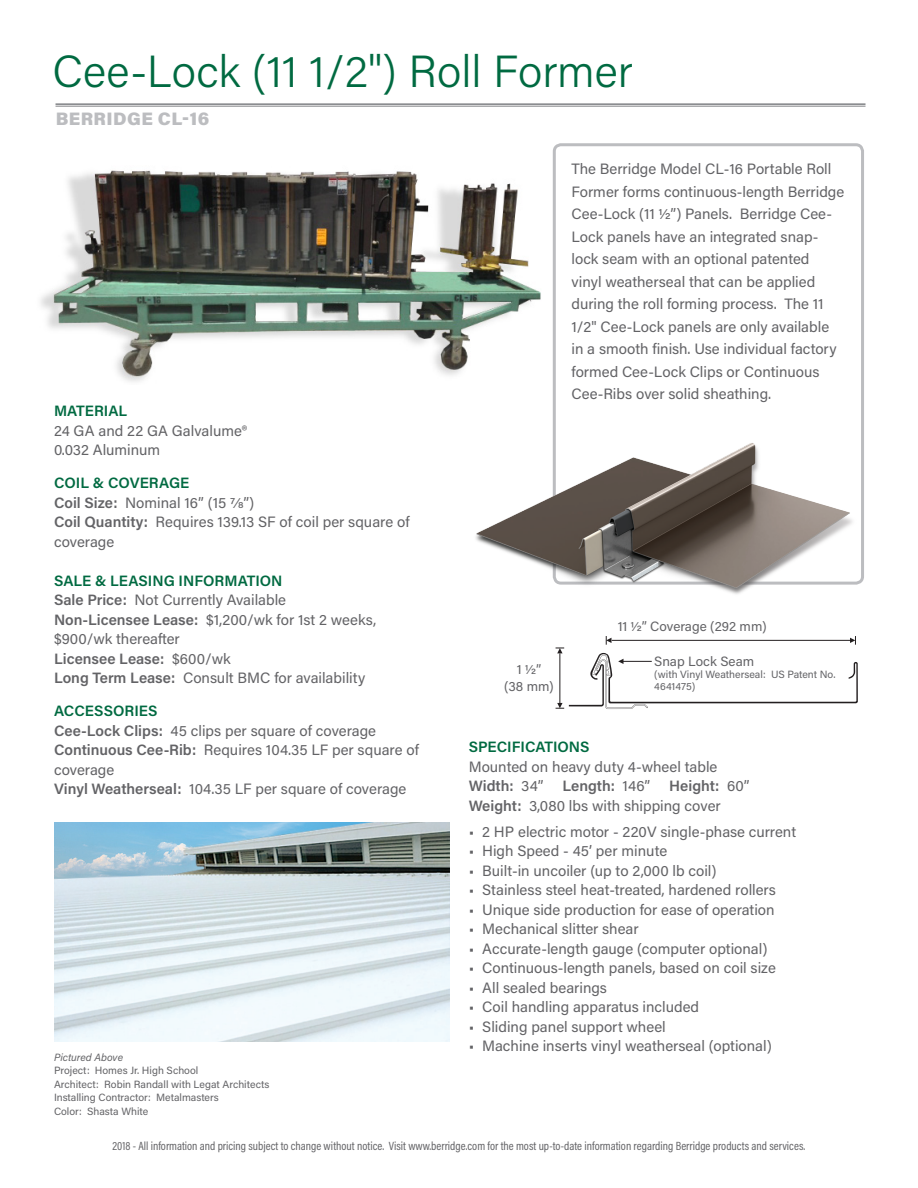
<style>
.page{position:relative;width:918px;height:1188px;background:#fff}
.page>*{position:absolute;margin:0;border:0;box-sizing:border-box;transform-origin:0 0}
.colors{font:300 45px "Acumin Pro";color:#006a41}
.t1{font:900 18px "Acumin Pro";letter-spacing:.025em;color:#bcbdc0}
.t2{font:15px/22.5px "Acumin Pro";color:#636366}
.t3{font:600 15px "Acumin Pro";color:#006a41}
.t4{font:600 15px "Acumin Pro";color:#636366}
.colors-2{font:13.5px "Acumin Pro";color:#636366}
.t5{font:12px "Acumin Pro Cond";color:#636366}
.t6{font:10.5px/12px "Acumin Pro";color:#636366}
.t7{font:italic 10.5px "Acumin Pro";color:#636366}
.s1{font-weight:600}
.s2{font-weight:400}
</style>
<div class="page">
<hr style="left:56px;top:103px;width:810px;height:2px;background:#808285">
<hr style="left:56px;top:106px;width:810px;height:1px;background:#808285">
<img style="left:40px;top:170px;width:501px;height:212px">
<div style="left:553px;top:143px;width:311px;height:442px;border:3px solid #bcbdc0;border-radius:7px"></div>
<img style="left:475px;top:417px;width:389px;height:177px">
<img style="left:54px;top:823px;width:395px;height:219px">
<svg style="left:556px;top:636px;width:302px;height:73px"></svg>
<hr style="left:621px;top:661px;width:31px;height:1px;background:#231f20">
<p class="colors" style="left:53px;top:40px;width:582px">Cee-Lock (11 1/2") Roll Former</p>
<p class="t1" style="left:56px;top:106px;width:155px">BERRIDGE CL-16</p>
<p class="t2" style="left:571px;top:157px;width:274px">The Berridge Model CL-16 Portable Roll Former forms continuous-length Berridge Cee-Lock (11 1/2”) Panels. Berridge Cee-Lock panels have an integrated snap&shy;lock seam with an optional patented<br>vinyl weatherseal that can be applied during the roll forming process. The 11<br>1/2" Cee-Lock panels are only available in a smooth finish. Use individual factory formed Cee-Lock Clips or Continuous Cee-Ribs over solid sheathing.</p>
<p class="t3" style="left:54px;top:400px;width:75px">MATERIAL</p>
<p class="t2" style="left:54px;top:418px;width:195px">24 GA and 22 GA Galvalume®</p>
<p class="t2" style="left:54px;top:438px;width:108px">0.032 Aluminum</p>
<p class="t3" style="left:54px;top:472px;width:137px">COIL &amp; COVERAGE</p>
<p class="t2" style="left:54px;top:490px;width:202px"><span class="s1">Coil Size:</span> Nominal 16” (15 7/8”)</p>
<p class="t2" style="left:54px;top:511px;width:357px;line-height:19.5px"><span class="s1">Coil Quantity:</span> Requires 139.13 SF of coil per square of coverage</p>
<p class="t3" style="left:54px;top:570px;width:230px">SALE &amp; LEASING INFORMATION</p>
<p class="t2" style="left:54px;top:588px;width:234px"><span class="s1">Sale Price:</span> Not Currently Available</p>
<p class="t2" style="left:54px;top:609px;width:324px;line-height:19.5px"><span class="s1">Non-Licensee Lease:</span> $1,200/wk for 1st 2 weeks, $900/wk thereafter</p>
<p class="t4" style="left:54px;top:648px;width:178px">Licensee Lease: <span class="s2">$600/wk</span></p>
<p class="t2" style="left:54px;top:666px;width:313px"><span class="s1">Long Term Lease:</span> Consult BMC for availability</p>
<p class="t3" style="left:54px;top:700px;width:105px">ACCESSORIES</p>
<p class="t2" style="left:54px;top:718px;width:324px"><span class="s1">Cee-Lock Clips:</span> 45 clips per square of coverage</p>
<p class="t2" style="left:54px;top:739px;width:367px;line-height:19.5px"><span class="s1">Continuous Cee-Rib:</span> Requires 104.35 LF per square of coverage</p>
<p class="t2" style="left:54px;top:777px;width:354px"><span class="s1">Vinyl Weatherseal:</span> 104.35 LF per square of coverage</p>
<p class="colors-2" style="left:618px;top:617px;width:150px">11 1/2” Coverage (292 mm)</p>
<p class="colors-2" style="left:654px;top:652px;width:101px">Snap Lock Seam</p>
<p class="t6" style="left:654px;top:668px;width:183px">(with Vinyl Weatherseal: US Patent No.<br>4641475)</p>
<p class="colors-2" style="left:517px;top:660px;width:26px">1 1/2”</p>
<p class="colors-2" style="left:504px;top:677px;width:51px">(38 mm)</p>
<p class="t3" style="left:469px;top:737px;width:122px">SPECIFICATIONS</p>
<p class="t2" style="left:469px;top:755px;width:250px">Mounted on heavy duty 4-wheel table</p>
<p class="t4" style="left:469px;top:776px;width:76px">Width: <span class="s2">34”</span></p>
<p class="t4" style="left:562px;top:776px;width:89px">Length: <span class="s2">146”</span></p>
<p class="t4" style="left:669px;top:776px;width:82px">Height: <span class="s2">60”</span></p>
<p class="t2" style="left:469px;top:794px;width:254px"><span class="s1">Weight:</span> 3,080 lbs with shipping cover</p>
<p class="t2" style="left:469px;top:820px;width:329px">• 2 HP electric motor - 220V single-phase current</p>
<p class="t2" style="left:469px;top:839px;width:200px">• High Speed - 45’ per minute</p>
<p class="t2" style="left:469px;top:859px;width:249px">• Built-in uncoiler (up to 2,000 lb coil)</p>
<p class="t2" style="left:469px;top:878px;width:309px">• Stainless steel heat-treated, hardened rollers</p>
<p class="t2" style="left:469px;top:898px;width:307px">• Unique side production for ease of operation</p>
<p class="t2" style="left:469px;top:917px;width:172px">• Mechanical slitter shear</p>
<p class="t2" style="left:469px;top:937px;width:300px">• Accurate-length gauge (computer optional)</p>
<p class="t2" style="left:469px;top:956px;width:309px">• Continuous-length panels, based on coil size</p>
<p class="t2" style="left:469px;top:976px;width:140px">• All sealed bearings</p>
<p class="t2" style="left:469px;top:995px;width:232px">• Coil handling apparatus included</p>
<p class="t2" style="left:469px;top:1015px;width:199px">• Sliding panel support wheel</p>
<p class="t2" style="left:469px;top:1034px;width:305px">• Machine inserts vinyl weatherseal (optional)</p>
<p class="t7" style="left:54px;top:1050px;width:71px">Pictured Above</p>
<p class="t6" style="left:54px;top:1064px;width:146px">Project: Homes Jr. High School</p>
<p class="t6" style="left:54px;top:1078px;width:217px">Architect: Robin Randall with Legat Architects</p>
<p class="t6" style="left:54px;top:1091px;width:166px">Installing Contractor: Metalmasters</p>
<p class="t6" style="left:54px;top:1105px;width:96px">Color: Shasta White</p>
<p class="t5" style="left:113px;top:1138px;width:694px">2018 - All information and pricing subject to change without notice. Visit www.berridge.com for the most up-to-date information regarding Berridge products and services.</p>
</div>
